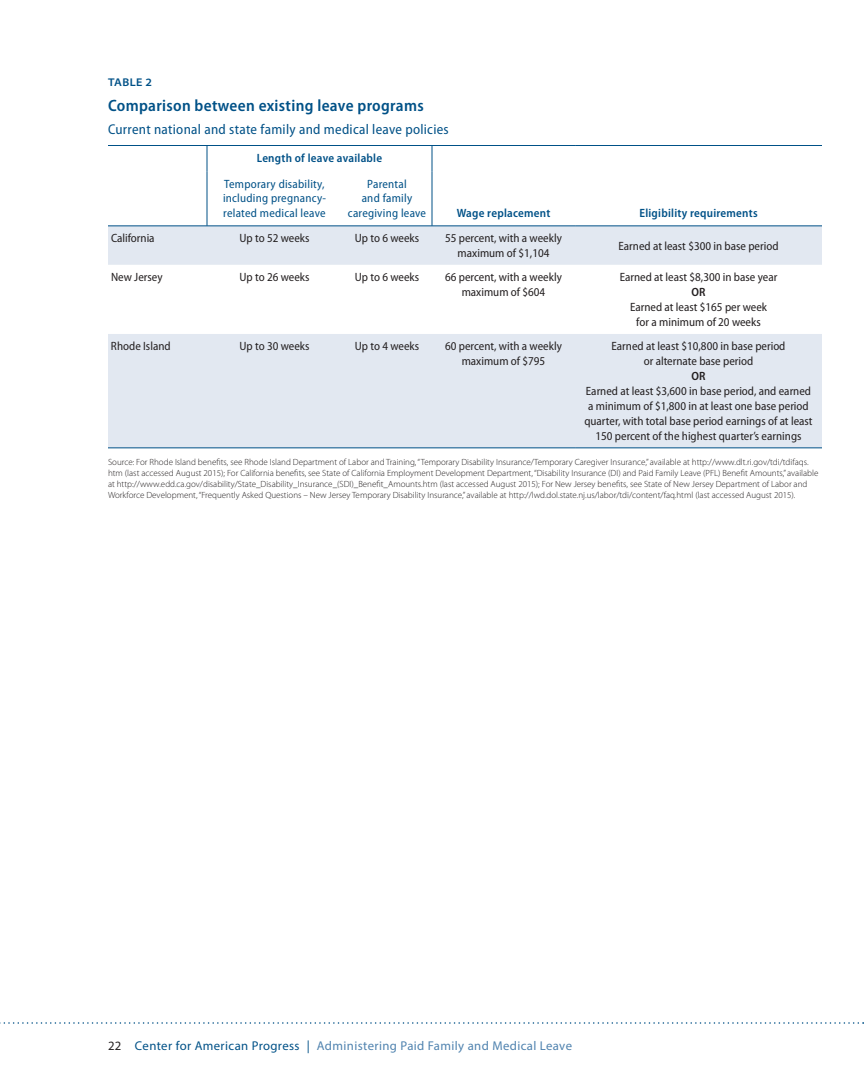
<style>
.page{position:relative;width:864px;height:1080px;background:#fff}
.page>*{position:absolute;margin:0;border:0;box-sizing:border-box;transform-origin:0 0}
.t1{font:600 semi-condensed 16.5px "Myriad Pro";letter-spacing:.02em;color:#005187}
.t2{font:semi-condensed 14.25px "Myriad Pro";letter-spacing:.02em;color:#005187}
.t3{font:12.75px "Myriad Pro";letter-spacing:.03em;color:#5083af}
.t4{font:semi-condensed 12px/15px "Myriad Pro";color:#231f20;text-align:center}
.t5{font:semi-condensed 12px/14.4px "Myriad Pro";letter-spacing:.02em;color:#005187;text-align:justify}
.t6{font:600 semi-condensed 12px "Myriad Pro";letter-spacing:.02em;color:#005187}
.t7{font:600 semi-condensed 12px "Myriad Pro";color:#231f20}
.t8{font:600 semi-expanded 11.25px "Myriad Pro";letter-spacing:.04em;color:#005187}
.t9{font:300 9px/10.8px "Myriad Pro";color:#231f20}
.s1{color:#231f20}
.s2{color:#005187}
</style>
<div class="page">
<svg style="left:0;top:1022px;width:864px;height:2px"></svg>
<div style="left:108px;top:227px;width:714px;height:221px;background:#e2e8f1"></div>
<svg style="left:108px;top:265px;width:714px;height:69px"></svg>
<hr style="left:108px;top:145px;width:99px;height:1px;background:#005187">
<hr style="left:432px;top:145px;width:143px;height:1px;background:#005187">
<hr style="left:575px;top:145px;width:247px;height:1px;background:#005187">
<hr style="left:108px;top:448px;width:99px;height:1px;background:#005187">
<hr style="left:207px;top:448px;width:135px;height:1px;background:#005187">
<hr style="left:342px;top:448px;width:90px;height:1px;background:#005187">
<hr style="left:432px;top:448px;width:143px;height:1px;background:#005187">
<hr style="left:575px;top:448px;width:247px;height:1px;background:#005187">
<hr style="left:207px;top:172px;width:1px;height:54px;background:#005187">
<hr style="left:432px;top:172px;width:1px;height:54px;background:#005187">
<hr style="left:108px;top:226px;width:99px;height:1px;background:#005187">
<hr style="left:207px;top:226px;width:135px;height:1px;background:#005187">
<hr style="left:342px;top:226px;width:90px;height:1px;background:#005187">
<hr style="left:432px;top:226px;width:143px;height:1px;background:#005187">
<hr style="left:575px;top:226px;width:247px;height:1px;background:#005187">
<hr style="left:207px;top:145px;width:135px;height:1px;background:#005187">
<svg style="left:207px;top:146px;width:1px;height:26px"></svg>
<hr style="left:342px;top:145px;width:90px;height:1px;background:#005187">
<svg style="left:432px;top:146px;width:1px;height:26px"></svg>
<p class="t8" style="left:108px;top:76px;width:46px">TABLE 2</p>
<h1 class="t1" style="left:108px;top:96px;width:317px">Comparison between existing leave programs</h1>
<h2 class="t2" style="left:108px;top:121px;width:342px">Current national and state family and medical leave policies</h2>
<h3 class="t6" style="left:257px;top:152px;width:127px">Length of leave available</h3>
<h3 class="t5" style="left:223px;top:177px;width:104px">Temporary disability, including pregnancy&shy;related medical leave</h3>
<h3 class="t5" style="left:348px;top:177px;width:80px;text-align:center">Parental<br>and family caregiving leave</h3>
<h3 class="t6" style="left:457px;top:206px;width:95px">Wage replacement</h3>
<h3 class="t6" style="left:639px;top:206px;width:120px">Eligibility requirements</h3>
<h3 class="t4" style="left:111px;top:231px;width:45px">California</h3>
<h3 class="t4" style="left:239px;top:231px;width:72px">Up to 52 weeks</h3>
<h3 class="t4" style="left:355px;top:231px;width:66px">Up to 6 weeks</h3>
<h3 class="t4" style="left:445px;top:231px;width:118px">55 percent, with a weekly maximum of $1,104</h3>
<h3 class="t4" style="left:619px;top:239px;width:162px">Earned at least $300 in base period</h3>
<h3 class="t4" style="left:111px;top:270px;width:53px">New Jersey</h3>
<h3 class="t4" style="left:239px;top:270px;width:72px">Up to 26 weeks</h3>
<h3 class="t4" style="left:355px;top:270px;width:66px">Up to 6 weeks</h3>
<h3 class="t4" style="left:445px;top:270px;width:118px">66 percent, with a weekly maximum of $604</h3>
<h3 class="t4" style="left:620px;top:270px;width:159px">Earned at least $8,300 in base year</h3>
<h3 class="t7" style="left:692px;top:286px;width:15px">OR</h3>
<h3 class="t4" style="left:630px;top:300px;width:139px">Earned at least $165 per week for a minimum of 20 weeks</h3>
<h3 class="t4" style="left:111px;top:339px;width:61px">Rhode Island</h3>
<h3 class="t4" style="left:239px;top:339px;width:72px">Up to 30 weeks</h3>
<h3 class="t4" style="left:355px;top:339px;width:66px">Up to 4 weeks</h3>
<h3 class="t4" style="left:445px;top:339px;width:118px">60 percent, with a weekly maximum of $795</h3>
<h3 class="t4" style="left:612px;top:339px;width:175px">Earned at least $10,800 in base period or alternate base period</h3>
<h3 class="t7" style="left:692px;top:370px;width:15px">OR</h3>
<h3 class="t4" style="left:584px;top:384px;width:230px">Earned at least $3,600 in base period, and earned a minimum of $1,800 in at least one base period quarter, with total base period earnings of at least 150 percent of the highest quarter’s earnings</h3>
<p class="t9" style="left:108px;top:457px;width:712px">Source: For Rhode Island benefits, see Rhode Island Department of Labor and Training, “Temporary Disability Insurance/Temporary Caregiver Insurance,” available at http://www.dlt.ri.gov/tdi/tdifaqs. htm (last accessed August 2015); For California benefits, see State of California Employment Development Department, “Disability Insurance (DI) and Paid Family Leave (PFL) Benefit Amounts,” available at http://www.edd.ca.gov/disability/State_Disability_Insurance_(SDI)_Benefit_Amounts.htm (last accessed August 2015); For New Jersey benefits, see State of New Jersey Department of Labor and Workforce Development, “Frequently Asked Questions – New Jersey Temporary Disability Insurance,” available at http://lwd.dol.state.nj.us/labor/tdi/content/faq.html (last accessed August 2015).</p>
<h3 class="t3" style="left:108px;top:1038px;width:466px"><span class="s1">22</span> <span class="s2">Center for American Progress |</span> Administering Paid Family and Medical Leave</h3>
</div>
